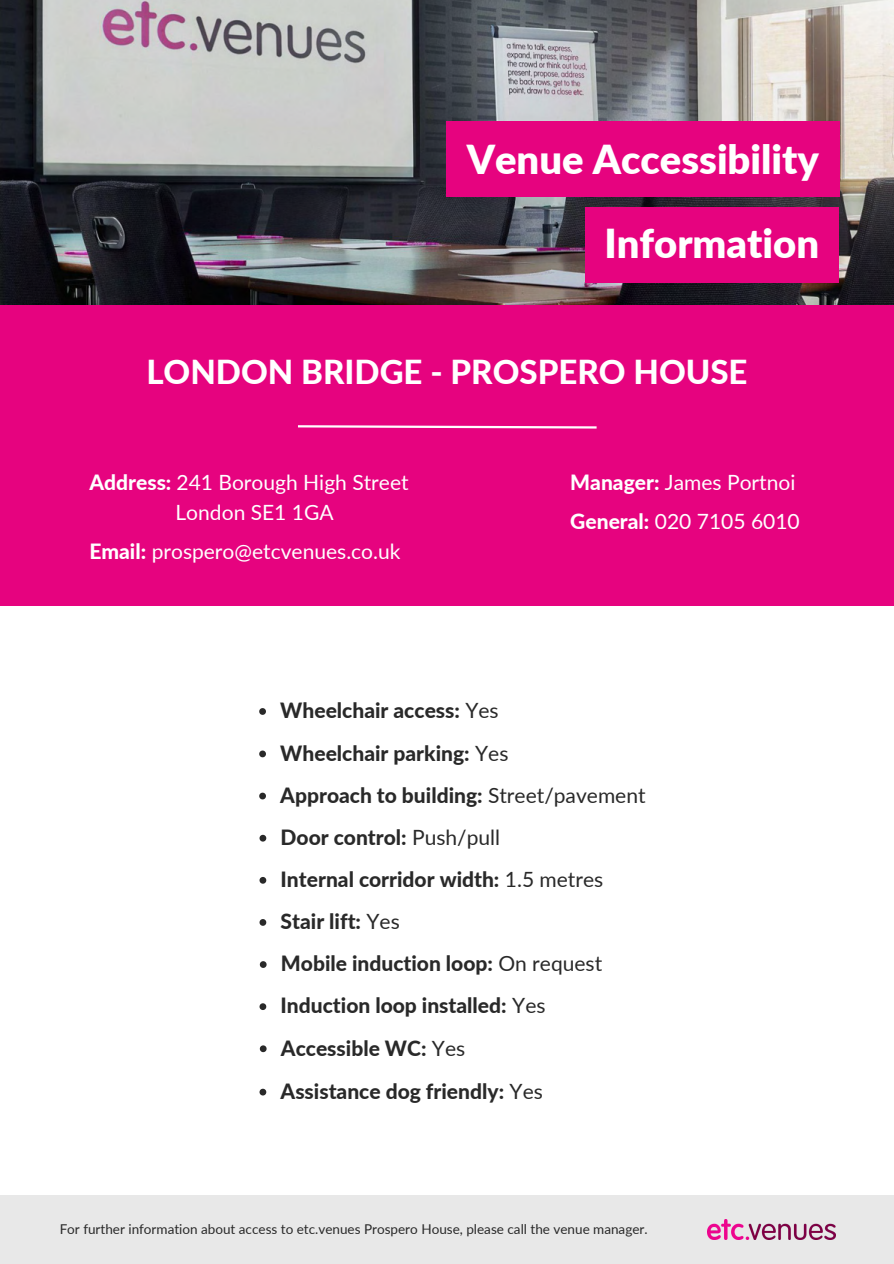
<style>
.page{position:relative;width:894px;height:1264px;background:#fff}
.page>*{position:absolute;margin:0;border:0;box-sizing:border-box;transform-origin:0 0}
.t1{font:900 39.9px "Lato";color:#fff}
.t2{font:800 33px "Lato";color:#fff}
.t3{font:800 21px "Lato";color:#292929}
.t4{font:21px "Lato";color:#fff}
.t5{font:13.5px "Lato";color:#292929}
.s1{font-weight:800}
.s2{font-weight:400}
</style>
<div class="page">
<img style="left:0;top:0;width:893px;height:305px">
<div style="left:446px;top:121px;width:393px;height:76px;background:#e6037f"></div>
<div style="left:585px;top:207px;width:254px;height:75px;background:#e6037f"></div>
<div style="left:0;top:305px;width:893px;height:865px;background:#e6037f"></div>
<div style="left:0;top:606px;width:893px;height:657px;background:#fff"></div>
<div style="left:0;top:1194px;width:893px;height:69px;background:#e8e8e8"></div>
<img style="left:707px;top:1219px;width:127px;height:20px">
<svg style="left:298px;top:425px;width:299px;height:4px"></svg>
<svg style="left:259px;top:708px;width:7px;height:7px"></svg>
<svg style="left:259px;top:750px;width:7px;height:7px"></svg>
<svg style="left:259px;top:792px;width:7px;height:7px"></svg>
<svg style="left:259px;top:834px;width:7px;height:7px"></svg>
<svg style="left:259px;top:877px;width:7px;height:6px"></svg>
<svg style="left:260px;top:961px;width:6px;height:6px"></svg>
<svg style="left:260px;top:1045px;width:6px;height:7px"></svg>
<svg style="left:259px;top:1088px;width:7px;height:7px"></svg>
<svg style="left:259px;top:919px;width:7px;height:6px"></svg>
<svg style="left:259px;top:1003px;width:7px;height:7px"></svg>
<p class="t1" style="left:466px;top:134px;width:354px">Venue Accessibility</p>
<p class="t1" style="left:604px;top:218px;width:216px">Information</p>
<p class="t2" style="left:146px;top:351px;width:602px">LONDON BRIDGE - PROSPERO HOUSE</p>
<p class="t4" style="left:89px;top:469px;width:320px"><span class="s1">Address:</span> 241 Borough High Street</p>
<p class="t4" style="left:175px;top:499px;width:159px">London SE1 1GA</p>
<p class="t4" style="left:89px;top:538px;width:312px"><span class="s1">Email:</span> prospero@etcvenues.co.uk</p>
<p class="t4" style="left:570px;top:469px;width:227px"><span class="s1">Manager:</span> James Portnoi</p>
<p class="t4" style="left:570px;top:508px;width:231px"><span class="s1">General:</span> 020 7105 6010</p>
<p class="t3" style="left:280px;top:697px;width:220px">Wheelchair access: <span class="s2">Yes</span></p>
<p class="t3" style="left:280px;top:740px;width:229px">Wheelchair parking: <span class="s2">Yes</span></p>
<p class="t3" style="left:280px;top:782px;width:367px">Approach to building: <span class="s2">Street/pavement</span></p>
<p class="t3" style="left:280px;top:824px;width:221px">Door control: <span class="s2">Push/pull</span></p>
<p class="t3" style="left:280px;top:866px;width:324px">Internal corridor width: <span class="s2">1.5 metres</span></p>
<p class="t3" style="left:280px;top:908px;width:121px">Stair lift: <span class="s2">Yes</span></p>
<p class="t3" style="left:281px;top:950px;width:323px">Mobile induction loop: <span class="s2">On request</span></p>
<p class="t3" style="left:280px;top:992px;width:266px">Induction loop installed: <span class="s2">Yes</span></p>
<p class="t3" style="left:281px;top:1034px;width:186px">Accessible WC: <span class="s2">Yes</span></p>
<p class="t3" style="left:280px;top:1078px;width:264px">Assistance dog friendly: <span class="s2">Yes</span></p>
<p class="t5" style="left:60px;top:1220px;width:589px">For further information about access to etc.venues Prospero House, please call the venue manager.</p>
</div>
